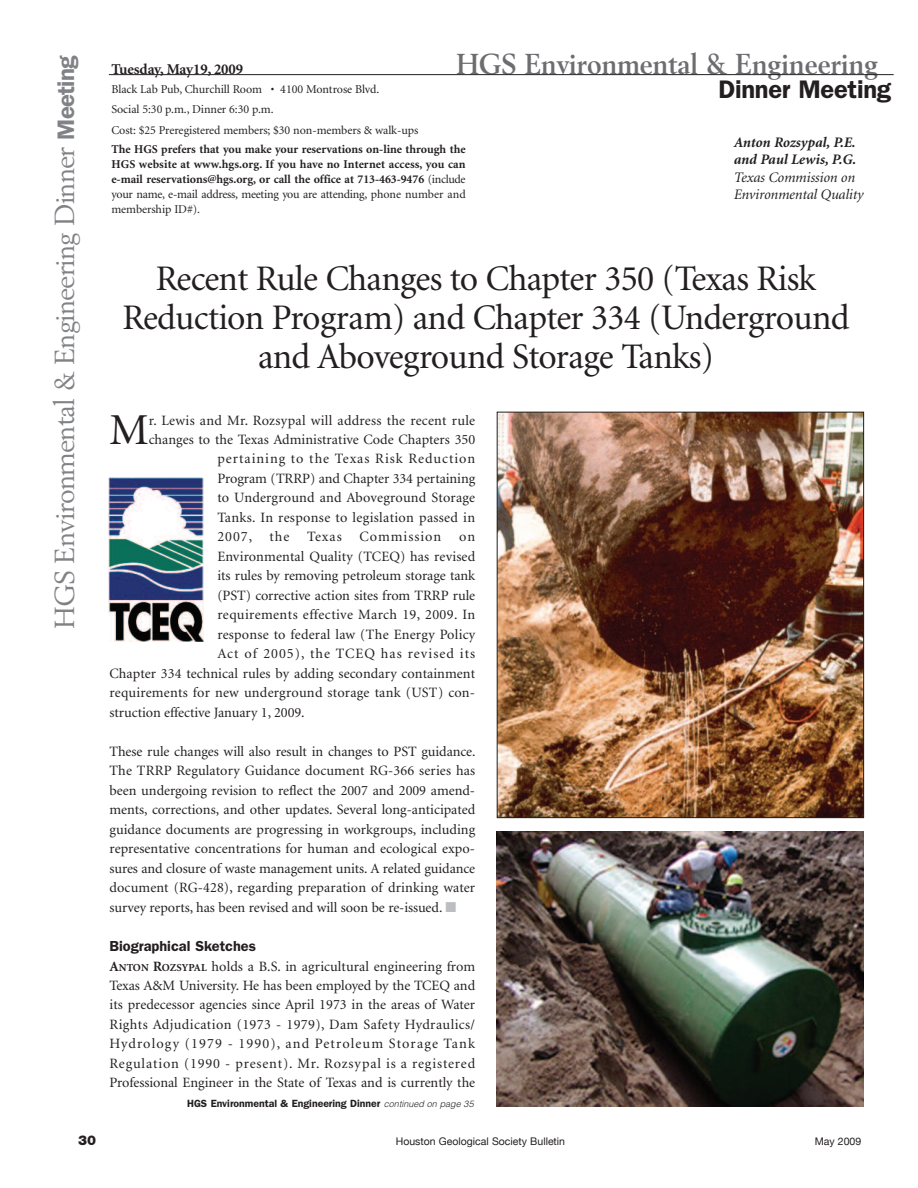
<style>
.page{position:relative;width:918px;height:1188px;background:#fff}
.page>*{position:absolute;margin:0;border:0;box-sizing:border-box;transform-origin:0 0}
.t1{font:44.25px "Minion";color:#231f20}
.t2{font:36px/39px "Minion";letter-spacing:-.02em;color:#231f20;text-align:center}
.t3{font:700 28.5px "Berling";color:#6c6d70;scale:.95 1}
.t4{font:27.3px "Berling";letter-spacing:-.03em;color:#808285}
.t5{font:600 25.5px "Franklin Gothic";letter-spacing:-.01em;color:#231f20}
.t6{font:700 15px "Minion";letter-spacing:-.005em;color:#231f20}
.t7{font:italic 14.55px/17.4px "Minion";letter-spacing:-.005em;color:#231f20}
.t8{font:italic 700 14.55px/17.4px "Minion";color:#231f20}
.t9{font:600 14.55px "Franklin Gothic";color:#231f20}
.t10{font:14.25px/19.5px "Minion";letter-spacing:.005em;color:#231f20;text-align:justify}
.t11{font:14.25px "Minion";letter-spacing:.07em;color:#231f20}
.t12{font:14.25px "Minion";letter-spacing:.03em;color:#231f20}
.t13{font:14.25px "Minion";letter-spacing:.065em;color:#231f20}
.t14{font:900 13.5px "Helvetica Neue";color:#231f20}
.t15{font:700 12px/15px "Minion";letter-spacing:-.005em;color:#231f20;text-align:justify}
.t16{font:12px/19.5px "Minion";letter-spacing:-.005em;color:#231f20}
.t17{font:600 10.5px "Franklin Gothic";color:#231f20}
.t18{font:10.5px "Helvetica Neue";color:#231f20}
.s1{font-family:"Franklin Gothic";font-weight:600;font-size:24px}
.s2{font-weight:400}
.s3{color:#bcbdc0}
.s4{font-weight:700}
.s5{font-weight:700;font-size:10.65px}
.s6{font-family:"Helvetica";font-weight:300;font-style:italic;font-size:9px}
</style>
<div class="page">
<hr style="left:109px;top:74px;width:785px;height:1px;background:#231f20">
<img style="left:499px;top:414px;width:363px;height:402px">
<div style="left:497px;top:412px;width:367px;height:406px;border:1px solid #231f20"></div>
<img style="left:108px;top:477px;width:96px;height:165px">
<img style="left:497px;top:832px;width:367px;height:275px">
<h3 class="t4" style="left:53px;top:629px;width:575px;rotate:-90deg">HGS Environmental &amp; Engineering Dinner <span class="s1">Meeting</span></h3>
<h3 class="t3" style="left:456px;top:53px;width:446px">HGS Environmental &amp; Engineering</h3>
<h3 class="t5" style="left:719px;top:81px;width:174px">Dinner Meeting</h3>
<p class="t6" style="left:111px;top:63px;width:133px">Tuesday, May19, 2009</p>
<p class="t16" style="left:111px;top:81px;width:269px">Black Lab Pub, Churchill Room • 4100 Montrose Blvd.<br>Social 5:30 p.m., Dinner 6:30 p.m.</p>
<p class="t16" style="left:111px;top:121px;width:308px">Cost: $25 Preregistered members; $30 non-members &amp; walk-ups</p>
<p class="t15" style="left:111px;top:143px;width:356px">The HGS prefers that you make your reservations on-line through the HGS website at www.hgs.org. If you have no Internet access, you can e-mail reservations@hgs.org, or call the office at 713-463-9476 <span class="s2">(include your name, e-mail address, meeting you are attending, phone number and membership ID#).</span></p>
<p class="t8" style="left:733px;top:135px;width:124px">Anton Rozsypal, P.E. and Paul Lewis, P.G.</p>
<p class="t7" style="left:733px;top:170px;width:131px">Texas Commission on<br>Environmental Quality</p>
<h2 class="t2" style="left:122px;top:262px;width:729px">Recent Rule Changes to Chapter 350 (Texas Risk<br>Reduction Program) and Chapter 334 (Underground and Aboveground Storage Tanks)</h2>
<h1 class="t1" style="left:110px;top:413px;width:41px">M</h1>
<p class="t10" style="left:149px;top:411px;width:328px">r. Lewis and Mr. Rozsypal will address the recent rule</p>
<p class="t10" style="left:149px;top:431px;width:328px">changes to the Texas Administrative Code Chapters 350</p>
<p class="t13" style="left:217px;top:453px;width:259px">pertaining to the Texas Risk Reduction</p>
<p class="t10" style="left:217px;top:470px;width:259px">Program (TRRP) and Chapter 334 pertaining</p>
<p class="t10" style="left:217px;top:489px;width:259px">to Underground and Aboveground Storage</p>
<p class="t10" style="left:217px;top:509px;width:259px">Tanks. In response to legislation passed in</p>
<p class="t11" style="left:217px;top:531px;width:259px">2007, the Texas Commission on</p>
<p class="t10" style="left:217px;top:548px;width:259px">Environmental Quality (TCEQ) has revised</p>
<p class="t10" style="left:217px;top:567px;width:259px">its rules by removing petroleum storage tank</p>
<p class="t10" style="left:217px;top:587px;width:259px">(PST) corrective action sites from TRRP rule</p>
<p class="t12" style="left:217px;top:609px;width:259px">requirements effective March 19, 2009. In</p>
<p class="t10" style="left:217px;top:626px;width:259px">response to federal law (The Energy Policy</p>
<p class="t11" style="left:217px;top:648px;width:259px">Act of 2005), the TCEQ has revised its</p>
<p class="t10" style="left:110px;top:665px;width:367px">Chapter 334 technical rules by adding secondary containment</p>
<p class="t10" style="left:110px;top:684px;width:367px">requirements for new underground storage tank (UST) con-</p>
<p class="t10" style="left:110px;top:704px;width:197px">struction effective January 1, 2009.</p>
<p class="t10" style="left:110px;top:743px;width:368px">These rule changes will also result in changes to PST guidance.<br>The TRRP Regulatory Guidance document RG-366 series has been undergoing revision to reflect the 2007 and 2009 amend&shy;ments, corrections, and other updates. Several long-anticipated guidance documents are progressing in workgroups, including representative concentrations for human and ecological expo&shy;sures and closure of waste management units. A related guidance document (RG-428), regarding preparation of drinking water survey reports, has been revised and will soon be re-issued. <span class="s3">■</span></p>
<p class="t9" style="left:110px;top:941px;width:148px">Biographical Sketches</p>
<p class="t10" style="left:109px;top:957px;width:367px"><span class="s4">A</span><span class="s5">NTON</span> <span class="s4">R</span><span class="s5">OZSYPAL</span> holds a B.S. in agricultural engineering from Texas A&amp;M University. He has been employed by the TCEQ and its predecessor agencies since April 1973 in the areas of Water Rights Adjudication (1973 - 1979), Dam Safety Hydraulics/ Hydrology (1979 - 1990), and Petroleum Storage Tank Regulation (1990 - present). Mr. Rozsypal is a registered Professional Engineer in the State of Texas and is currently the</p>
<p class="t17" style="left:187px;top:1100px;width:288px">HGS Environmental &amp; Engineering Dinner <span class="s6">continued on page 35</span></p>
<p class="t14" style="left:78px;top:1136px;width:19px">30</p>
<p class="t18" style="left:396px;top:1135px;width:171px">Houston Geological Society Bulletin</p>
<p class="t18" style="left:815px;top:1135px;width:48px">May 2009</p>
</div>
